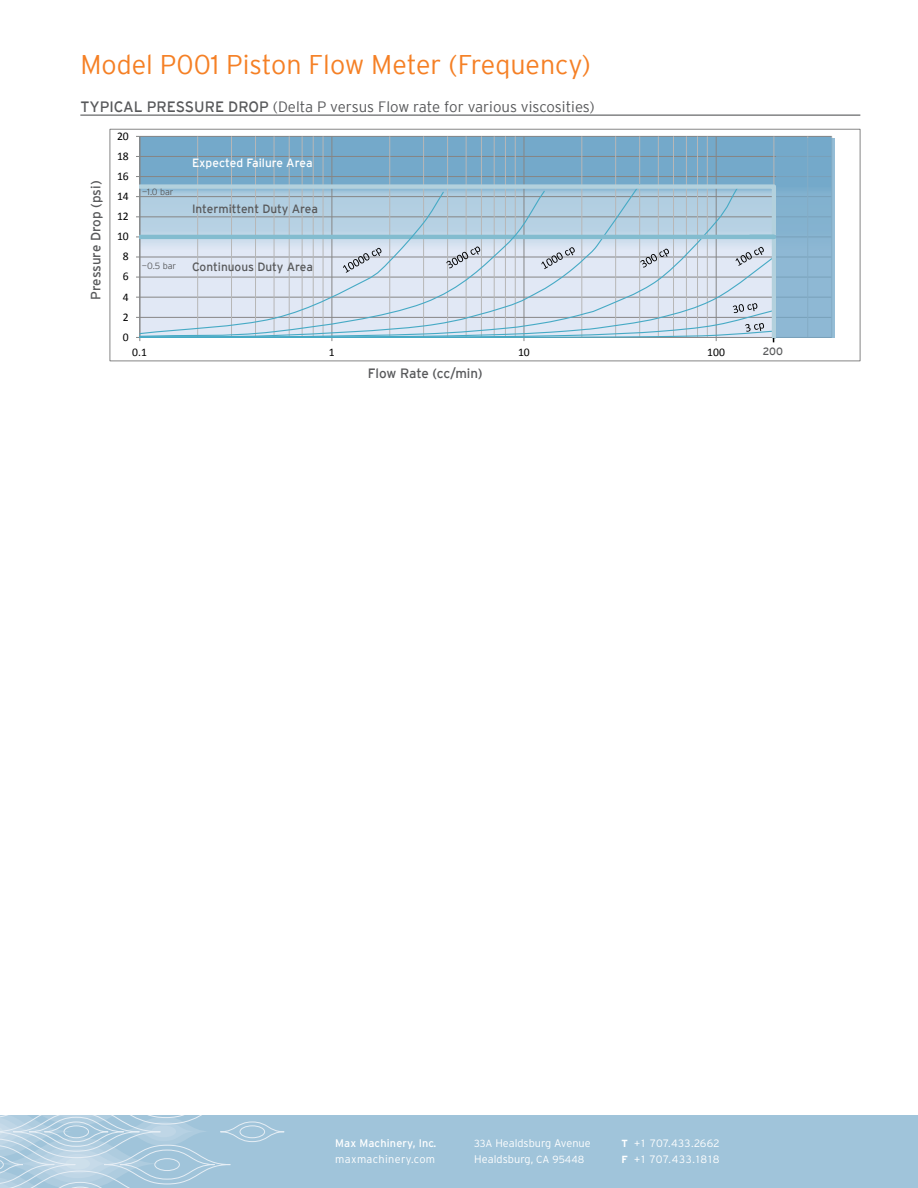
<style>
.page{position:relative;width:918px;height:1188px;background:#fff}
.page>*{position:absolute;margin:0;border:0;box-sizing:border-box;transform-origin:0 0}
.t1{font:300 27px "Interstate";color:#f58025}
.t2{font:300 15px "Interstate";color:#58595b}
.t3{font:13.5px "Interstate";color:#58595b}
.t4{font:12px "Interstate";color:#58595b}
.t5{font:12px "Interstate";color:#fff}
.t6{font:11.7px "Calibri";color:#000}
.t7{font:300 11.1px/16.2px "Interstate";letter-spacing:.005em;color:#fff}
.t8{font:11.1px "Interstate";letter-spacing:.01em;color:#fff}
.t9{font:300 11.1px "Interstate";letter-spacing:.03em;color:#fff}
.t10{font:300 10.65px/16.2px "Interstate";letter-spacing:.04em;color:#fff}
.t11{font:10.5px "Interstate";color:#58595b}
.t12{font:300 9px "Interstate";letter-spacing:-.005em;color:#58595b}
.s1{font-weight:400}
.s2{font-size:10.35px}
.s3{font-weight:700;font-size:10.35px}
</style>
<div class="page">
<div style="left:140px;top:136px;width:692px;height:201px;background:#74a9ca"></div>
<hr style="left:140px;top:176px;width:692px;height:1px;background:#868686">
<hr style="left:140px;top:156px;width:692px;height:1px;background:#868686">
<hr style="left:140px;top:136px;width:692px;height:1px;background:#868686">
<hr style="left:197px;top:136px;width:1px;height:201px;background:#b7b7b7">
<hr style="left:231px;top:136px;width:1px;height:201px;background:#b7b7b7">
<hr style="left:255px;top:136px;width:1px;height:201px;background:#b7b7b7">
<hr style="left:274px;top:136px;width:1px;height:201px;background:#b7b7b7">
<hr style="left:289px;top:136px;width:1px;height:201px;background:#b7b7b7">
<hr style="left:302px;top:136px;width:1px;height:201px;background:#b7b7b7">
<hr style="left:313px;top:136px;width:1px;height:201px;background:#b7b7b7">
<hr style="left:323px;top:136px;width:1px;height:201px;background:#b7b7b7">
<hr style="left:389px;top:136px;width:1px;height:201px;background:#b7b7b7">
<hr style="left:423px;top:136px;width:1px;height:201px;background:#b7b7b7">
<hr style="left:447px;top:136px;width:1px;height:201px;background:#b7b7b7">
<hr style="left:466px;top:136px;width:1px;height:201px;background:#b7b7b7">
<hr style="left:481px;top:136px;width:1px;height:201px;background:#b7b7b7">
<hr style="left:494px;top:136px;width:1px;height:201px;background:#b7b7b7">
<hr style="left:505px;top:136px;width:1px;height:201px;background:#b7b7b7">
<hr style="left:515px;top:136px;width:1px;height:201px;background:#b7b7b7">
<hr style="left:581px;top:136px;width:1px;height:201px;background:#b7b7b7">
<hr style="left:615px;top:136px;width:1px;height:201px;background:#b7b7b7">
<hr style="left:639px;top:136px;width:1px;height:201px;background:#b7b7b7">
<hr style="left:658px;top:136px;width:1px;height:201px;background:#b7b7b7">
<hr style="left:673px;top:136px;width:1px;height:201px;background:#b7b7b7">
<hr style="left:686px;top:136px;width:1px;height:201px;background:#b7b7b7">
<hr style="left:697px;top:136px;width:1px;height:201px;background:#b7b7b7">
<hr style="left:707px;top:136px;width:1px;height:201px;background:#b7b7b7">
<hr style="left:773px;top:136px;width:1px;height:201px;background:#b7b7b7">
<hr style="left:807px;top:136px;width:1px;height:201px;background:#b7b7b7">
<hr style="left:831px;top:136px;width:1px;height:201px;background:#b7b7b7">
<hr style="left:331px;top:136px;width:1px;height:201px;background:#868686">
<hr style="left:524px;top:136px;width:1px;height:201px;background:#868686">
<hr style="left:716px;top:136px;width:1px;height:201px;background:#868686">
<hr style="left:139px;top:136px;width:1px;height:201px;background:#868686">
<svg style="left:140px;top:182px;width:636px;height:156px"></svg>
<hr style="left:140px;top:235px;width:634px;height:4px;background:#83bccf">
<svg style="left:140px;top:190px;width:406px;height:107px"></svg>
<svg style="left:140px;top:191px;width:305px;height:106px"></svg>
<svg style="left:736px;top:247px;width:28px;height:19px"></svg>
<svg style="left:640px;top:249px;width:29px;height:19px"></svg>
<svg style="left:541px;top:247px;width:34px;height:22px"></svg>
<svg style="left:446px;top:247px;width:34px;height:21px"></svg>
<svg style="left:343px;top:248px;width:38px;height:25px"></svg>
<div style="left:110px;top:129px;width:750px;height:232px;border:1px solid #868686"></div>
<div style="left:776px;top:139px;width:59px;height:199px;background:#74a9ca;opacity:.76"></div>
<hr style="left:80px;top:115px;width:780px;height:1px;background:#58595b">
<div style="left:0;top:1115px;width:918px;height:73px;background:#a0c4da"></div>
<svg style="left:0;top:1115px;width:285px;height:73px"></svg>
<svg style="left:136px;top:297px;width:639px;height:45px"></svg>
<h1 class="t1" style="left:80px;top:50px;width:512px">Model P001 Piston Flow Meter (Frequency)</h1>
<p class="t2" style="left:80px;top:99px;width:516px"><span class="s1">TYPICAL PRESSURE DROP</span> (Delta P versus Flow rate for various viscosities)</p>
<p class="t3" style="left:88px;top:300px;width:121px;rotate:-90deg">Pressure Drop (psi)</p>
<p class="t6" style="left:117px;top:128px;width:13px">20</p>
<p class="t6" style="left:117px;top:149px;width:13px">18</p>
<p class="t6" style="left:117px;top:169px;width:13px">16</p>
<p class="t6" style="left:117px;top:189px;width:13px">14</p>
<p class="t6" style="left:117px;top:209px;width:13px">12</p>
<p class="t6" style="left:117px;top:229px;width:13px">10</p>
<p class="t6" style="left:123px;top:249px;width:7px">8</p>
<p class="t6" style="left:123px;top:269px;width:7px">6</p>
<p class="t6" style="left:123px;top:289px;width:7px">4</p>
<p class="t6" style="left:123px;top:309px;width:7px">2</p>
<p class="t6" style="left:123px;top:329px;width:7px">0</p>
<p class="t12" style="left:142px;top:187px;width:33px">—1.0 bar</p>
<p class="t12" style="left:142px;top:261px;width:36px">—0.5 bar</p>
<p class="t5" style="left:192px;top:156px;width:122px">Expected Failure Area</p>
<p class="t4" style="left:192px;top:202px;width:127px">Intermittent Duty Area</p>
<p class="t4" style="left:192px;top:260px;width:122px">Continuous Duty Area</p>
<p class="t6" style="left:132px;top:345px;width:16px">0.1</p>
<p class="t6" style="left:329px;top:345px;width:7px">1</p>
<p class="t6" style="left:518px;top:345px;width:13px">10</p>
<p class="t6" style="left:707px;top:345px;width:19px">100</p>
<p class="t3" style="left:368px;top:366px;width:116px">Flow Rate (cc/min)</p>
<p class="t11" style="left:763px;top:346px;width:22px">200</p>
<p class="t8" style="left:335px;top:1136px;width:103px">Max Machinery, Inc.</p>
<p class="t9" style="left:335px;top:1153px;width:101px">maxmachinery.com</p>
<p class="t7" style="left:474px;top:1135px;width:118px"><span class="s2">33A</span> Healdsburg Avenue<br>Healdsburg, <span class="s2">CA 95448</span></p>
<p class="t10" style="left:622px;top:1135px;width:100px"><span class="s3">T</span> +1 707.433.2662<br><span class="s3">F</span> +1 707.433.1818</p>
</div>
